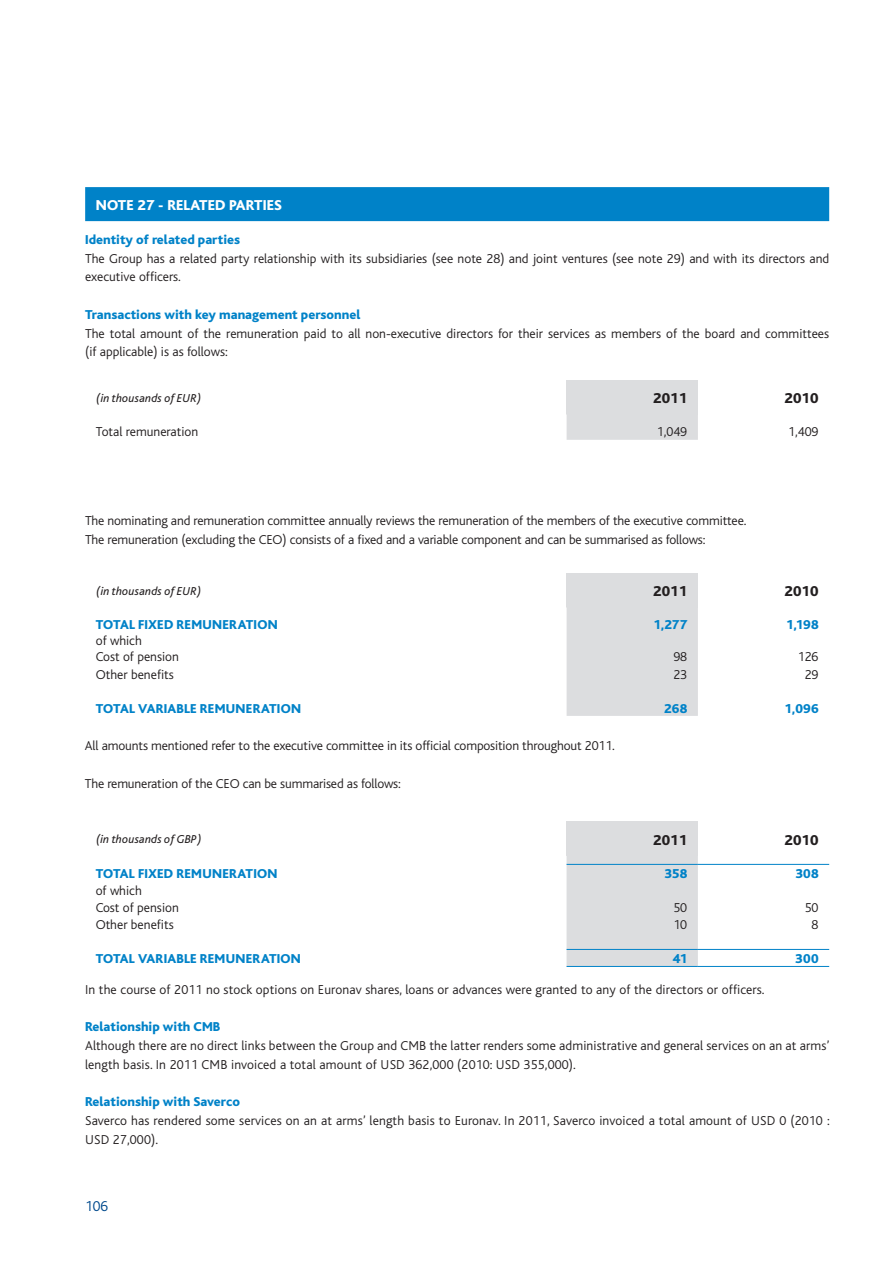
<style>
.page{position:relative;width:893px;height:1263px;background:#fff}
.page>*{position:absolute;margin:0;border:0;box-sizing:border-box;transform-origin:0 0}
.t1{font:800 15px "Bliss";letter-spacing:.01em;color:#231f20}
.t2{font:800 15px "Bliss";letter-spacing:.01em;color:#fff}
.t3{font:300 15px "Bliss";color:#004a8d}
.t4{font:300 13.5px/18.8px "Bliss";color:#231f20}
.t5{font:800 13.5px "Bliss";letter-spacing:.01em;color:#0082c8}
.t6{font:italic 12px "Bliss";letter-spacing:.01em;color:#231f20}
</style>
<div class="page">
<div style="left:85px;top:187px;width:744px;height:34px;background:#0082c8"></div>
<div style="left:567px;top:380px;width:131px;height:34px;background:#dcdddf"></div>
<div style="left:566px;top:414px;width:132px;height:26px;background:#dcdddf"></div>
<div style="left:567px;top:573px;width:131px;height:34px;background:#dcdddf"></div>
<div style="left:566px;top:607px;width:132px;height:109px;background:#dcdddf"></div>
<div style="left:567px;top:822px;width:131px;height:34px;background:#dcdddf"></div>
<svg style="left:566px;top:856px;width:263px;height:110px"></svg>
<hr style="left:567px;top:864px;width:131px;height:1px;background:#0082c8">
<hr style="left:698px;top:864px;width:131px;height:1px;background:#0082c8">
<hr style="left:567px;top:949px;width:131px;height:1px;background:#0082c8">
<hr style="left:698px;top:949px;width:131px;height:1px;background:#0082c8">
<hr style="left:567px;top:966px;width:131px;height:1px;background:#0082c8">
<hr style="left:698px;top:966px;width:131px;height:1px;background:#0082c8">
<p class="t2" style="left:96px;top:197px;width:187px">NOTE 27 - RELATED PARTIES</p>
<p class="t5" style="left:85px;top:232px;width:157px">IDENTITY OF RELATED PARTIES</p>
<p class="t4" style="left:85px;top:249px;width:746px">The Group has a related party relationship with its subsidiaries (see note 28) and joint ventures (see note 29) and with its directors and executive officers.</p>
<p class="t5" style="left:85px;top:307px;width:277px">TRANSACTIONS WITH KEY MANAGEMENT PERSONNEL</p>
<p class="t4" style="left:85px;top:324px;width:746px">The total amount of the remuneration paid to all non-executive directors for their services as members of the board and committees (if applicable) is as follows:</p>
<p class="t6" style="left:96px;top:392px;width:107px">(in thousands of EUR)</p>
<p class="t1" style="left:653px;top:390px;width:36px">2011</p>
<p class="t1" style="left:784px;top:390px;width:36px">2010</p>
<p class="t4" style="left:96px;top:423px;width:104px">Total remuneration</p>
<p class="t4" style="left:657px;top:423px;width:32px">1,049</p>
<p class="t4" style="left:788px;top:423px;width:32px">1,409</p>
<p class="t4" style="left:85px;top:511px;width:663px">The nominating and remuneration committee annually reviews the remuneration of the members of the executive committee.<br>The remuneration (excluding the CEO) consists of a fixed and a variable component and can be summarised as follows:</p>
<p class="t6" style="left:96px;top:585px;width:107px">(in thousands of EUR)</p>
<p class="t1" style="left:653px;top:583px;width:36px">2011</p>
<p class="t1" style="left:784px;top:583px;width:36px">2010</p>
<p class="t5" style="left:96px;top:618px;width:183px">TOTAL FIXED REMUNERATION</p>
<p class="t5" style="left:653px;top:618px;width:35px">1,277</p>
<p class="t5" style="left:786px;top:618px;width:34px">1,198</p>
<p class="t4" style="left:96px;top:633px;width:85px;line-height:16px">of which<br>Cost of pension</p>
<p class="t4" style="left:673px;top:648px;width:15px">98</p>
<p class="t4" style="left:798px;top:648px;width:22px">126</p>
<p class="t4" style="left:96px;top:665px;width:80px">Other benefits</p>
<p class="t4" style="left:673px;top:665px;width:15px">23</p>
<p class="t4" style="left:805px;top:665px;width:15px">29</p>
<p class="t5" style="left:96px;top:701px;width:207px">TOTAL VARIABLE REMUNERATION</p>
<p class="t5" style="left:664px;top:701px;width:25px">268</p>
<p class="t5" style="left:785px;top:701px;width:35px">1,096</p>
<p class="t4" style="left:85px;top:736px;width:531px">All amounts mentioned refer to the executive committee in its official composition throughout 2011.</p>
<p class="t4" style="left:85px;top:774px;width:317px">The remuneration of the CEO can be summarised as follows:</p>
<p class="t6" style="left:96px;top:833px;width:108px">(in thousands of GBP)</p>
<p class="t1" style="left:653px;top:832px;width:36px">2011</p>
<p class="t1" style="left:784px;top:832px;width:36px">2010</p>
<p class="t5" style="left:96px;top:867px;width:183px">TOTAL FIXED REMUNERATION</p>
<p class="t5" style="left:664px;top:867px;width:24px">358</p>
<p class="t5" style="left:795px;top:867px;width:25px">308</p>
<p class="t4" style="left:96px;top:882px;width:85px;line-height:17px">of which<br>Cost of pension</p>
<p class="t4" style="left:673px;top:898px;width:15px">50</p>
<p class="t4" style="left:805px;top:898px;width:15px">50</p>
<p class="t4" style="left:96px;top:915px;width:80px">Other benefits</p>
<p class="t4" style="left:673px;top:915px;width:15px">10</p>
<p class="t4" style="left:812px;top:915px;width:8px">8</p>
<p class="t5" style="left:96px;top:952px;width:207px">TOTAL VARIABLE REMUNERATION</p>
<p class="t5" style="left:673px;top:952px;width:16px">41</p>
<p class="t5" style="left:795px;top:952px;width:25px">300</p>
<p class="t4" style="left:85px;top:980px;width:681px">In the course of 2011 no stock options on Euronav shares, loans or advances were granted to any of the directors or officers.</p>
<p class="t5" style="left:85px;top:1020px;width:137px">RELATIONSHIP WITH CM B</p>
<p class="t4" style="left:85px;top:1036px;width:746px">Although there are no direct links between the Group and CMB the latter renders some administrative and general services on an at arms’ length basis. In 2011 CMB invoiced a total amount of USD 362,000 (2010: USD 355,000).</p>
<p class="t5" style="left:85px;top:1095px;width:156px">RELATIONSHIP WITH SAVERCO</p>
<p class="t4" style="left:85px;top:1111px;width:746px">Saverco has rendered some services on an at arms’ length basis to Euronav. In 2011, Saverco invoiced a total amount of USD 0 (2010 :<br>USD 27,000).</p>
<p class="t3" style="left:85px;top:1198px;width:25px">106</p>
</div>
